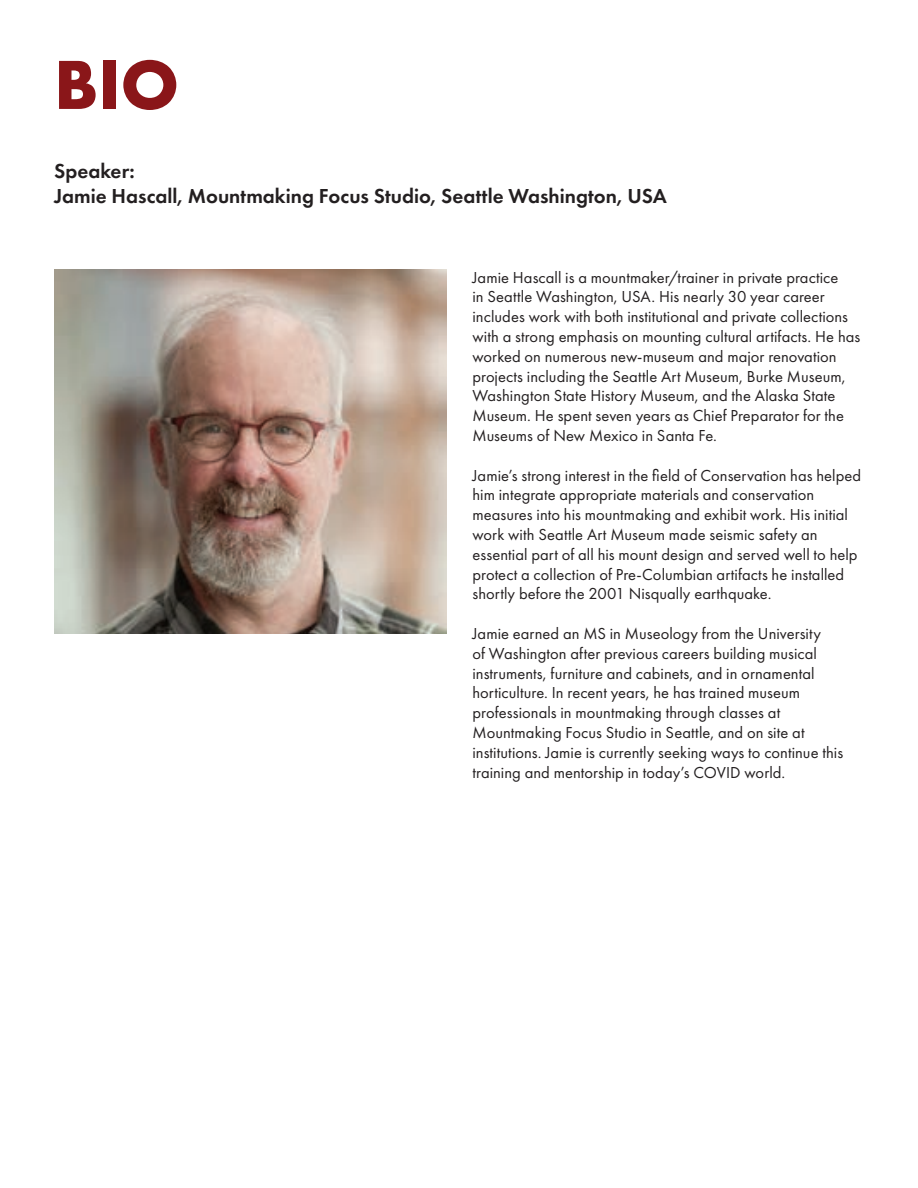
<style>
.page{position:relative;width:918px;height:1188px;background:#fff}
.page>*{position:absolute;margin:0;border:0;box-sizing:border-box;transform-origin:0 0}
.t1{font:700 72px "Futura PT";color:#8a1619}
.t2{font:600 21px/25.2px "Futura PT";color:#231f20}
.t3{font:16.5px/19.8px "Futura PT";letter-spacing:.005em;color:#231f20}
</style>
<div class="page">
<img style="left:55px;top:269px;width:391px;height:365px">
<h1 class="t1" style="left:54px;top:38px;width:127px">BIO</h1>
<p class="t2" style="left:54px;top:158px;width:614px">Speaker:<br>Jamie Hascall, Mountmaking Focus Studio, Seattle Washington, USA</p>
<p class="t3" style="left:472px;top:267px;width:389px">Jamie Hascall is a mountmaker/trainer in private practice<br>in Seattle Washington, USA. His nearly 30 year career includes work with both institutional and private collections with a strong emphasis on mounting cultural artifacts. He has worked on numerous new-museum and major renovation projects including the Seattle Art Museum, Burke Museum, Washington State History Museum, and the Alaska State Museum. He spent seven years as Chief Preparator for the Museums of New Mexico in Santa Fe.</p>
<p class="t3" style="left:472px;top:465px;width:390px">Jamie’s strong interest in the field of Conservation has helped him integrate appropriate materials and conservation measures into his mountmaking and exhibit work. His initial work with Seattle Art Museum made seismic safety an essential part of all his mount design and served well to help protect a collection of Pre-Columbian artifacts he installed shortly before the 2001 Nisqually earthquake.</p>
<p class="t3" style="left:472px;top:624px;width:372px">Jamie earned an MS in Museology from the University<br>of Washington after previous careers building musical instruments, furniture and cabinets, and in ornamental horticulture. In recent years, he has trained museum professionals in mountmaking through classes at Mountmaking Focus Studio in Seattle, and on site at institutions. Jamie is currently seeking ways to continue this training and mentorship in today’s COVID world.</p>
</div>
